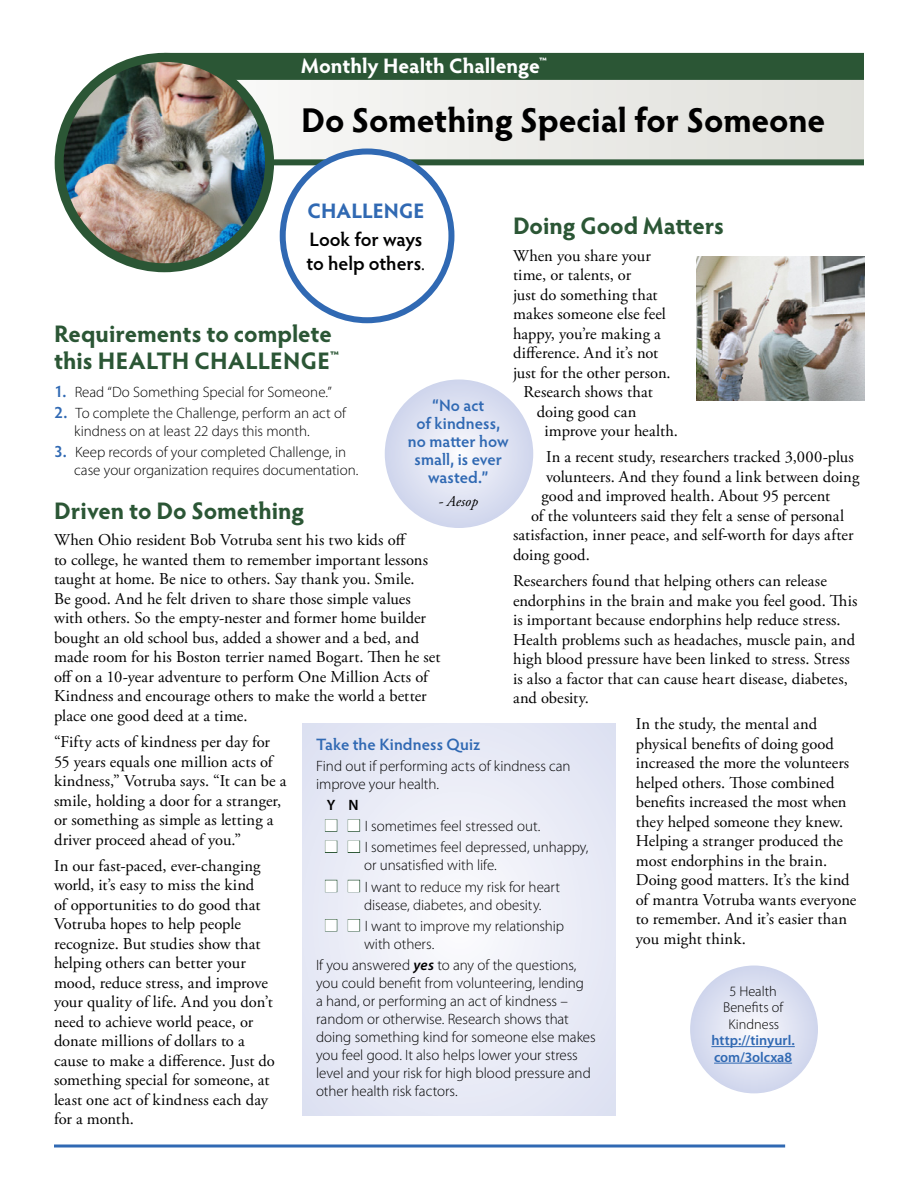
<style>
.page{position:relative;width:918px;height:1188px;background:#fff}
.page>*{position:absolute;margin:0;border:0;box-sizing:border-box;transform-origin:0 0}
.t1{font:700 34.5px "Hypatia Sans Pro";letter-spacing:-.005em;color:#000}
.t2{font:700 24px/27px "Hypatia Sans Pro";color:#2b5635}
.t3{font:700 21px "Hypatia Sans Pro";color:#fff}
.t4{font:700 21px "Hypatia Sans Pro";color:#3069b3}
.t5{font:600 19.5px/24px "Hypatia Sans Pro";letter-spacing:-.005em;color:#000}
.t6{font:16.5px/19.5px "Adobe Garamond Pro";letter-spacing:.005em;color:#000}
.t7{font:600 16.5px/18px "Hypatia Sans Pro";letter-spacing:.005em;color:#3069b3;text-align:center}
.t8{font:300 15px/18px "Myriad Pro";letter-spacing:-.005em;color:#000}
.t9{font:italic 15px "Adobe Garamond Pro";letter-spacing:.005em;color:#000}
.t10{font:600 15px "Myriad Pro";color:#000}
.t11{font:600 14.25px/16.5px "Myriad Pro";color:#3069b3}
.t12{font:300 14.25px/16.5px "Myriad Pro";color:#000;text-align:center}
.s1{font-family:"Adobe Garamond Pro";font-weight:400;font-size:18px}
.s2{font-family:"Hypatia Sans Pro";font-weight:600;font-size:16.5px;color:#3069b3}
.s3{color:#fff}
.s4{font-weight:600;font-style:italic}
</style>
<div class="page">
<img style="left:696px;top:256px;width:168px;height:145px">
<svg style="left:270px;top:80px;width:594px;height:79px"></svg>
<div style="left:164px;top:53px;width:700px;height:27px;background:#2b5635"></div>
<img style="left:59px;top:59px;width:211px;height:209px">
<div style="left:55px;top:53px;width:219px;height:219px;border:9px solid #2b5635;border-radius:50%"></div>
<div style="left:269px;top:159px;width:595px;height:6px;background:#2b5635"></div>
<div style="left:283px;top:152px;width:168px;height:168px;background:#fff;border-radius:50%"></div>
<div style="left:280px;top:148px;width:174px;height:175px;border:6px solid #3069b3;border-radius:50%"></div>
<div style="left:303px;top:724px;width:313px;height:391px;background:linear-gradient(to right,#eaecf6,#ebedf7)"></div>
<div style="left:325px;top:819px;width:12px;height:13px;border:1px solid #2b5635"></div>
<div style="left:348px;top:819px;width:12px;height:13px;border:1px solid #2b5635"></div>
<div style="left:325px;top:841px;width:12px;height:12px;border:1px solid #2b5635"></div>
<div style="left:348px;top:841px;width:12px;height:12px;border:1px solid #2b5635"></div>
<div style="left:325px;top:880px;width:12px;height:12px;border:1px solid #2b5635"></div>
<div style="left:348px;top:880px;width:12px;height:12px;border:1px solid #2b5635"></div>
<div style="left:325px;top:919px;width:12px;height:12px;border:1px solid #2b5635"></div>
<div style="left:348px;top:919px;width:12px;height:12px;border:1px solid #2b5635"></div>
<svg style="left:385px;top:380px;width:148px;height:148px"></svg>
<svg style="left:690px;top:966px;width:128px;height:127px"></svg>
<hr style="left:711px;top:1046px;width:84px;height:1px;background:#3069b3">
<hr style="left:714px;top:1063px;width:78px;height:1px;background:#3069b3">
<svg style="left:54px;top:1144px;width:731px;height:4px"></svg>
<p class="t3" style="left:301px;top:51px;width:248px">Monthly Health Challenge<sup>™</sup></p>
<h1 class="t1" style="left:301px;top:95px;width:526px">Do Something Special for Someone</h1>
<p class="t4" style="left:308px;top:196px;width:43px">CHALLEN</p>
<p class="t4" style="left:399px;top:196px;width:24px">GE</p>
<p class="t5" style="left:307px;top:227px;width:120px">Look for ways to help others<span class="s1">.</span></p>
<h2 class="t2" style="left:513px;top:211px;width:213px">Doing Good Matters</h2>
<p class="t6" style="left:513px;top:246px;width:139px">When you share your</p>
<p class="t6" style="left:513px;top:266px;width:120px">time, or talents, or</p>
<p class="t6" style="left:513px;top:285px;width:146px">just do something that</p>
<p class="t6" style="left:513px;top:305px;width:155px">makes someone else feel</p>
<p class="t6" style="left:513px;top:324px;width:149px">happy, you’re making a</p>
<p class="t6" style="left:513px;top:344px;width:147px">difference. And it’s not</p>
<p class="t6" style="left:513px;top:363px;width:159px">just for the other person.</p>
<p class="t6" style="left:523px;top:383px;width:131px">Research shows that</p>
<p class="t6" style="left:537px;top:402px;width:101px">doing good can</p>
<p class="t6" style="left:544px;top:422px;width:135px">improve your health.</p>
<p class="t6" style="left:546px;top:448px;width:309px">In a recent study, researchers tracked 3,000-plus</p>
<p class="t6" style="left:546px;top:467px;width:315px">volunteers. And they found a link between doing</p>
<p class="t6" style="left:541px;top:487px;width:290px">good and improved health. About 95 percent</p>
<p class="t6" style="left:531px;top:506px;width:315px">of the volunteers said they felt a sense of personal</p>
<p class="t6" style="left:513px;top:526px;width:342px">satisfaction, inner peace, and self-worth for days after</p>
<p class="t6" style="left:513px;top:545px;width:78px">doing good.</p>
<p class="t6" style="left:513px;top:572px;width:346px">Researchers found that helping others can release endorphins in the brain and make you feel good. This is important because endorphins help reduce stress.<br>Health problems such as headaches, muscle pain, and high blood pressure have been linked to stress. Stress is also a factor that can cause heart disease, diabetes, and obesity.</p>
<p class="t6" style="left:636px;top:715px;width:222px">In the study, the mental and physical benefits of doing good increased the more the volunteers helped others. Those combined benefits increased the most when they helped someone they knew.<br>Helping a stranger produced the most endorphins in the brain.<br>Doing good matters. It’s the kind of mantra Votruba wants everyone to remember. And it’s easier than you might think.</p>
<h2 class="t2" style="left:54px;top:319px;width:287px">Requirements to complete this Health Challenge<sup>™</sup></h2>
<p class="t8" style="left:54px;top:382px;width:279px"><span class="s2">1.</span> Read “Do Something Special for Someone.”</p>
<p class="t8" style="left:74px;top:404px;width:273px;text-indent:-20px"><span class="s2">2.</span> To complete the Challenge, perform an act of kindness on at least 22 days this month.</p>
<p class="t8" style="left:74px;top:443px;width:286px;text-indent:-20px"><span class="s2">3.</span> Keep records of your completed Challenge, in case your organization requires documentation.</p>
<p class="t7" style="left:408px;top:396px;width:102px">“No act<br>of kindness, no matter how small, is ever wasted.”</p>
<p class="t9" style="left:438px;top:493px;width:41px">- Aesop</p>
<h2 class="t2" style="left:54px;top:496px;width:252px">Driven to Do Something</h2>
<p class="t6" style="left:54px;top:531px;width:388px">When Ohio resident Bob Votruba sent his two kids off<br>to college, he wanted them to remember important lessons taught at home. Be nice to others. Say thank you. Smile.<br>Be good. And he felt driven to share those simple values with others. So the empty-nester and former home builder bought an old school bus, added a shower and a bed, and made room for his Boston terrier named Bogart. Then he set off on a 10-year adventure to perform One Million Acts of Kindness and encourage others to make the world a better place one good deed at a time.</p>
<p class="t6" style="left:54px;top:733px;width:234px">“Fifty acts of kindness per day for 55 years equals one million acts of kindness,” Votruba says. “It can be a smile, holding a door for a stranger, or something as simple as letting a driver proceed ahead of you.”</p>
<p class="t6" style="left:54px;top:856px;width:222px">In our fast-paced, ever-changing world, it’s easy to miss the kind<br>of opportunities to do good that<br>Votruba hopes to help people recognize. But studies show that helping others can better your mood, reduce stress, and improve your quality of life. And you don’t need to achieve world peace, or donate millions of dollars to a cause to make a difference. Just do something special for someone, at least one act of kindness each day for a month.</p>
<p class="t7" style="left:316px;top:734px;width:166px">Take the Kindness Quiz</p>
<p class="t8" style="left:316px;top:757px;width:256px">Find out if performing acts of kindness can improve your health.</p>
<p class="t10" style="left:327px;top:795px;width:33px">Y N</p>
<p class="t8" style="left:325px;top:817px;width:217px"><span class="s3">■</span> <span class="s3">■</span> I sometimes feel stressed out.</p>
<p class="t8" style="left:364px;top:838px;width:226px;text-indent:-39px"><span class="s3">■</span> <span class="s3">■</span> I sometimes feel depressed, unhappy, or unsatisfied with life.</p>
<p class="t8" style="left:364px;top:878px;width:197px;text-indent:-39px"><span class="s3">■</span> <span class="s3">■</span> I want to reduce my risk for heart disease, diabetes, and obesity.</p>
<p class="t8" style="left:364px;top:917px;width:202px;text-indent:-39px"><span class="s3">■</span> <span class="s3">■</span> I want to improve my relationship with others.</p>
<p class="t8" style="left:316px;top:956px;width:281px">If you answered <span class="s4">yes</span> to any of the questions, you could benefit from volunteering, lending<br>a hand, or performing an act of kindness – random or otherwise. Research shows that doing something kind for someone else makes you feel good. It also helps lower your stress level and your risk for high blood pressure and other health risk factors.</p>
<p class="t12" style="left:723px;top:983px;width:61px">5 Health<br>Benefits of<br>Kindness</p>
<p class="t11" style="left:711px;top:1032px;width:85px">http://tinyurl. com/3olcxa8</p>
</div>
